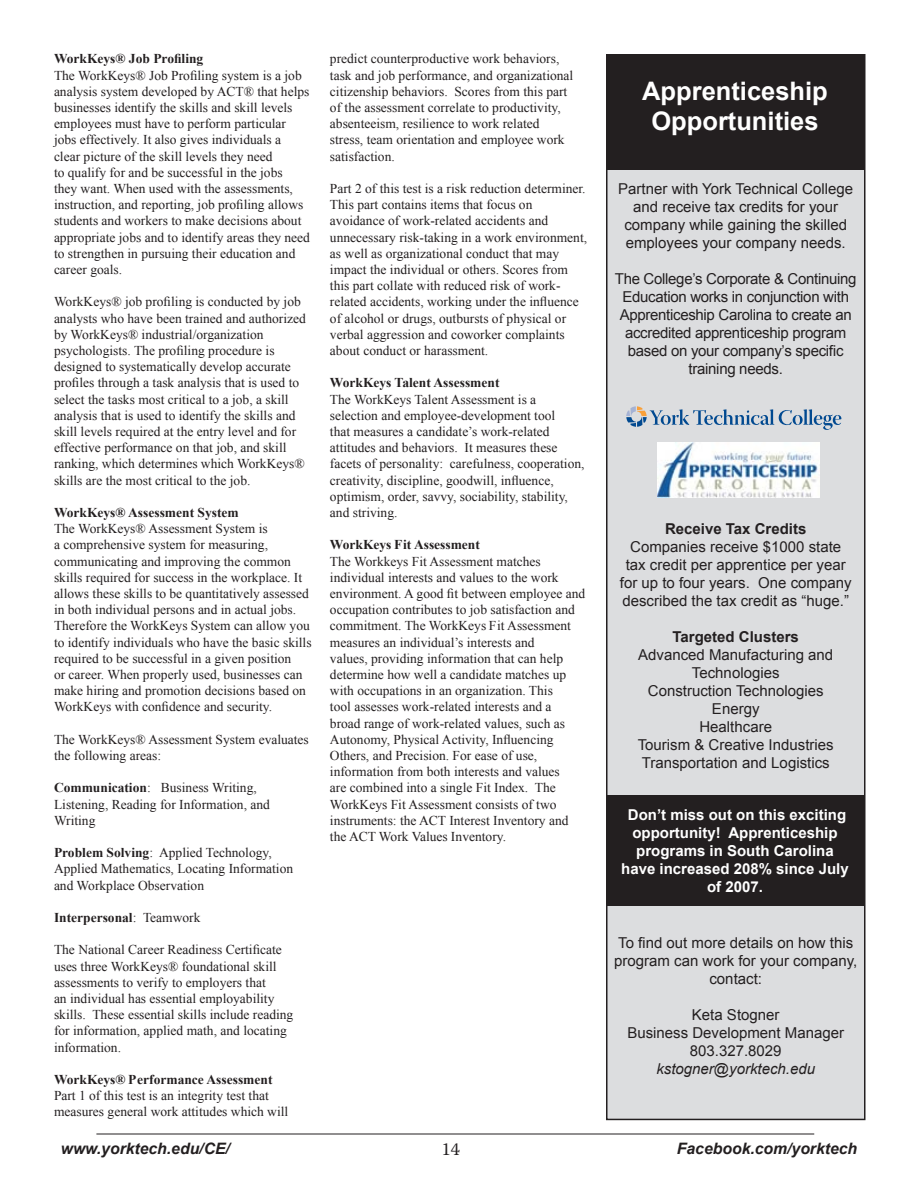
<style>
.page{position:relative;width:918px;height:1188px;background:#fff}
.page>*{position:absolute;margin:0;border:0;box-sizing:border-box;transform-origin:0 0}
.t1{font:700 25.5px/30.6px "Arial";color:#fff;text-align:center}
.t2{font:18px "Warnock Pro";color:#231f20}
.t3{font:italic 700 15.75px "Arial";color:#231f20}
.t4{font:15px/18px "Arial";color:#231f20;text-align:center}
.t5{font:15px/18px "Arial";letter-spacing:-.02em;color:#231f20;text-align:center}
.t6{font:700 15px/18px "Arial";color:#fff;text-align:center}
.t7{font:700 15px "Arial";color:#231f20}
.t8{font:italic 15px "Arial";color:#231f20}
.t9{font:13.5px/16.2px "Times New Roman";color:#231f20}
.t10{font:700 13.5px "Times New Roman";color:#231f20}
.s1{font-weight:700}
.s2{font-weight:400}
</style>
<div class="page">
<hr style="left:96px;top:1134px;width:718px;height:1px;background:#231f20">
<div style="left:607px;top:55px;width:258px;height:1064px;background:#dcdddf"></div>
<div style="left:606px;top:54px;width:260px;height:1066px;border:2px solid #231f20"></div>
<div style="left:606px;top:54px;width:258px;height:115px;background:#231f20"></div>
<div style="left:606px;top:796px;width:258px;height:110px;background:#231f20"></div>
<img style="left:658px;top:442px;width:162px;height:56px">
<svg style="left:626px;top:406px;width:215px;height:24px"></svg>
<p class="t10" style="left:54px;top:50px;width:151px">WorkKeys® Job Profiling</p>
<p class="t9" style="left:54px;top:67px;width:258px">The WorkKeys® Job Profiling system is a job analysis system developed by ACT® that helps businesses identify the skills and skill levels employees must have to perform particular jobs effectively. It also gives individuals a clear picture of the skill levels they need<br>to qualify for and be successful in the jobs<br>they want. When used with the assessments, instruction, and reporting, job profiling allows students and workers to make decisions about appropriate jobs and to identify areas they need to strengthen in pursuing their education and career goals.</p>
<p class="t9" style="left:54px;top:294px;width:253px">WorkKeys® job profiling is conducted by job analysts who have been trained and authorized by WorkKeys® industrial/organization psychologists. The profiling procedure is designed to systematically develop accurate profiles through a task analysis that is used to select the tasks most critical to a job, a skill analysis that is used to identify the skills and skill levels required at the entry level and for effective performance on that job, and skill ranking, which determines which WorkKeys® skills are the most critical to the job.</p>
<p class="t10" style="left:54px;top:503px;width:186px">WorkKeys® Assessment System</p>
<p class="t9" style="left:54px;top:520px;width:259px">The WorkKeys® Assessment System is<br>a comprehensive system for measuring, communicating and improving the common skills required for success in the workplace. It allows these skills to be quantitatively assessed in both individual persons and in actual jobs.<br>Therefore the WorkKeys System can allow you to identify individuals who have the basic skills required to be successful in a given position<br>or career. When properly used, businesses can make hiring and promotion decisions based on WorkKeys with confidence and security.</p>
<p class="t9" style="left:54px;top:731px;width:256px">The WorkKeys® Assessment System evaluates the following areas:</p>
<p class="t9" style="left:54px;top:780px;width:217px"><span class="s1">Communication</span>: Business Writing,<br>Listening, Reading for Information, and<br>Writing</p>
<p class="t9" style="left:54px;top:844px;width:241px"><span class="s1">Problem Solving</span>: Applied Technology,<br>Applied Mathematics, Locating Information and Workplace Observation</p>
<p class="t10" style="left:54px;top:908px;width:148px">Interpersonal<span class="s2">: Teamwork</span></p>
<p class="t9" style="left:54px;top:942px;width:241px">The National Career Readiness Certificate uses three WorkKeys® foundational skill assessments to verify to employers that<br>an individual has essential employability skills. These essential skills include reading for information, applied math, and locating information.</p>
<p class="t10" style="left:54px;top:1070px;width:220px">WorkKeys® Performance Assessment</p>
<p class="t9" style="left:54px;top:1087px;width:236px">Part 1 of this test is an integrity test that measures general work attitudes which will</p>
<p class="t9" style="left:330px;top:51px;width:245px">predict counterproductive work behaviors, task and job performance, and organizational citizenship behaviors. Scores from this part of the assessment correlate to productivity, absenteeism, resilience to work related stress, team orientation and employee work satisfaction.</p>
<p class="t9" style="left:330px;top:180px;width:259px">Part 2 of this test is a risk reduction determiner.<br>This part contains items that focus on avoidance of work-related accidents and unnecessary risk-taking in a work environment, as well as organizational conduct that may impact the individual or others. Scores from this part collate with reduced risk of work&shy;related accidents, working under the influence of alcohol or drugs, outbursts of physical or verbal aggression and coworker complaints about conduct or harassment.</p>
<p class="t10" style="left:330px;top:374px;width:171px">WorkKeys Talent Assessment</p>
<p class="t9" style="left:330px;top:391px;width:256px">The WorkKeys Talent Assessment is a selection and employee-development tool<br>that measures a candidate’s work-related attitudes and behaviors. It measures these facets of personality: carefulness, cooperation, creativity, discipline, goodwill, influence, optimism, order, savvy, sociability, stability, and striving.</p>
<p class="t10" style="left:330px;top:536px;width:151px">WorkKeys Fit Assessment</p>
<p class="t9" style="left:330px;top:553px;width:257px">The Workkeys Fit Assessment matches individual interests and values to the work environment. A good fit between employee and occupation contributes to job satisfaction and commitment. The WorkKeys Fit Assessment measures an individual’s interests and<br>values, providing information that can help determine how well a candidate matches up with occupations in an organization. This<br>tool assesses work-related interests and a broad range of work-related values, such as Autonomy, Physical Activity, Influencing Others, and Precision. For ease of use, information from both interests and values<br>are combined into a single Fit Index. The WorkKeys Fit Assessment consists of two instruments: the ACT Interest Inventory and the ACT Work Values Inventory.</p>
<h1 class="t1" style="left:642px;top:76px;width:187px">Apprenticeship<br>Opportunities</h1>
<p class="t4" style="left:618px;top:180px;width:236px">Partner with York Technical College and receive tax credits for your company while gaining the skilled employees your company needs.</p>
<p class="t5" style="left:615px;top:270px;width:243px">The College’s Corporate &amp; Continuing Education works in conjunction with Apprenticeship Carolina to create an accredited apprenticeship program based on your company’s specific training needs.</p>
<p class="t7" style="left:665px;top:519px;width:143px">Receive Tax Credits</p>
<p class="t4" style="left:620px;top:538px;width:233px">Companies receive $1000 state tax credit per apprentice per year for up to four years. One company described the tax credit as “huge.”</p>
<p class="t7" style="left:673px;top:627px;width:128px">Targeted Clusters</p>
<p class="t4" style="left:638px;top:646px;width:197px">Advanced Manufacturing and<br>Technologies<br>Construction Technologies<br>Energy<br>Healthcare<br>Tourism &amp; Creative Industries<br>Transportation and Logistics</p>
<p class="t6" style="left:621px;top:806px;width:229px">Don’t miss out on this exciting opportunity! Apprenticeship programs in South Carolina have increased 208% since July of 2007.</p>
<p class="t4" style="left:614px;top:934px;width:244px">To find out more details on how this program can work for your company, contact:</p>
<p class="t4" style="left:627px;top:1006px;width:218px">Keta Stogner<br>Business Development Manager<br>803.327.8029</p>
<p class="t8" style="left:656px;top:1059px;width:160px">kstogner@yorktech.edu</p>
<p class="t3" style="left:61px;top:1138px;width:171px">www.yorktech.edu/CE/</p>
<h2 class="t2" style="left:442px;top:1138px;width:20px">14</h2>
<p class="t3" style="left:677px;top:1138px;width:182px">Facebook.com/yorktech</p>
</div>
